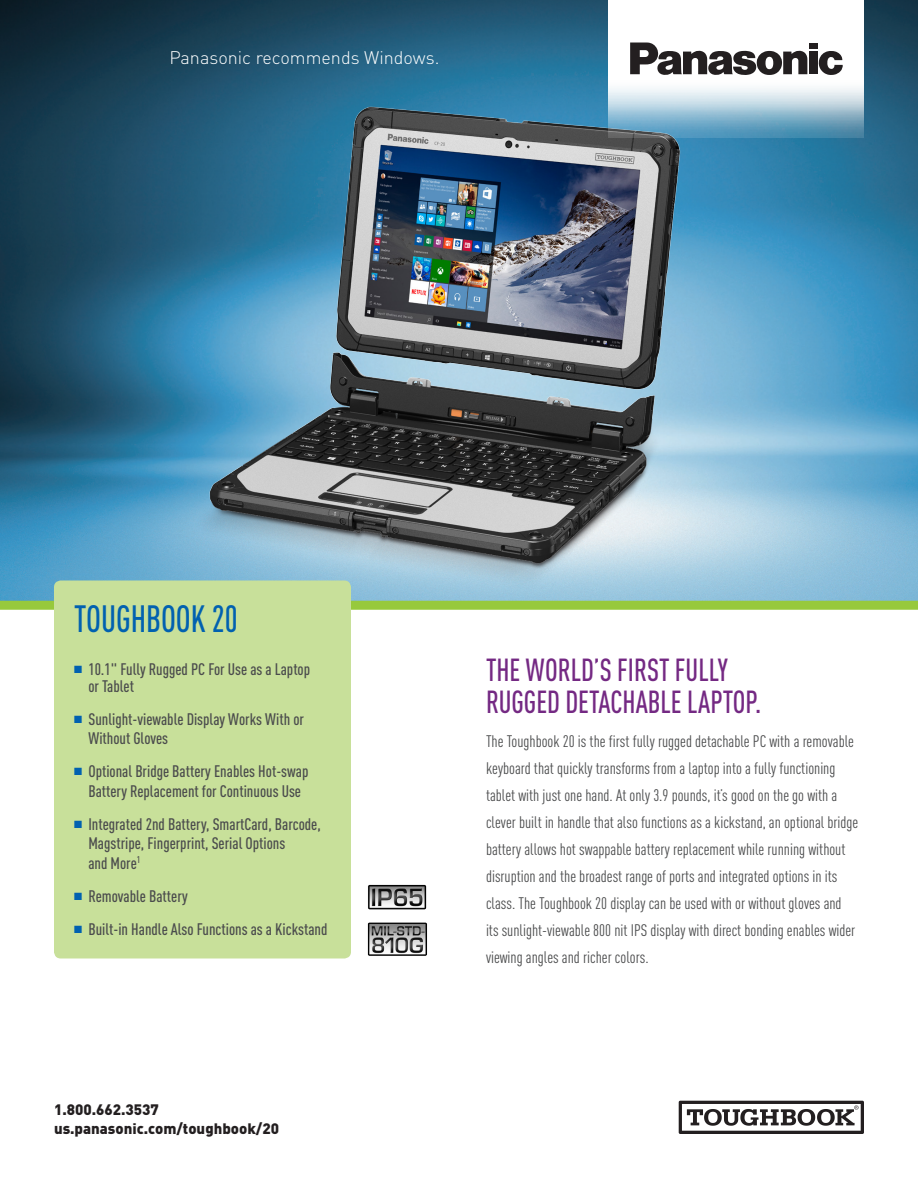
<style>
.page{position:relative;width:918px;height:1188px;background:#fff}
.page>*{position:absolute;margin:0;border:0;box-sizing:border-box;transform-origin:0 0}
.t1{font:500 37.5px "DIN Cond";color:#0161b0;scale:.9 1}
.t2{font:500 31.5px/32.2px "DIN Cond";color:#742983;scale:.91 1}
.t3{font:300 18px "DIN";color:#fff}
.t4{font:16.5px/27px "DIN Cond";color:#4b4c4d}
.t5{font:500 16.5px/19.5px "DIN Cond";color:#4b4c4d}
.t6{font:900 15px/19.5px "DIN";color:#231f20}
.s1{color:#0161b0}
</style>
<div class="page">
<img style="left:0;top:0;width:918px;height:601px">
<div style="left:0;top:601px;width:918px;height:9px;background:#97c93c"></div>
<svg style="left:679px;top:1101px;width:185px;height:33px"></svg>
<img style="left:136px;top:106px;width:650px;height:487px">
<svg style="left:609px;top:0;width:255px;height:138px"></svg>
<svg style="left:819px;top:51px;width:24px;height:24px"></svg>
<div style="left:809px;top:43px;width:9px;height:5px;background:#231f20"></div>
<div style="left:809px;top:52px;width:9px;height:22px;background:#231f20"></div>
<svg style="left:630px;top:43px;width:177px;height:32px"></svg>
<div style="left:54px;top:580px;width:297px;height:378px;background:#c8e09a;border-radius:7px"></div>
<img style="left:368px;top:884px;width:59px;height:26px">
<img style="left:367px;top:922px;width:60px;height:34px">
<p class="t3" style="left:169px;top:46px;width:272px">Panasonic recommends Windows.</p>
<p class="t1" style="left:74px;top:596px;width:183px">TOUGHBOOK 20</p>
<p class="t5" style="left:88px;top:661px;width:223px;line-height:16.5px;text-indent:-14px"><span class="s1">■</span> 10.1" Fully Rugged PC For Use as a Laptop or Tablet</p>
<p class="t5" style="left:88px;top:709px;width:217px;text-indent:-14px"><span class="s1">■</span> Sunlight-viewable Display Works With or<br>Without Gloves</p>
<p class="t5" style="left:74px;top:761px;width:236px;text-align:center"><span class="s1">■</span> Optional Bridge Battery Enables Hot-swap<br>Battery Replacement for Continuous Use</p>
<p class="t5" style="left:88px;top:814px;width:234px;text-indent:-14px"><span class="s1">■</span> Integrated 2nd Battery, SmartCard, Barcode,<br>Magstripe, Fingerprint, Serial Options<br>and More<sup>1</sup></p>
<p class="t5" style="left:74px;top:886px;width:115px"><span class="s1">■</span> Removable Battery</p>
<p class="t5" style="left:74px;top:919px;width:255px"><span class="s1">■</span> Built-in Handle Also Functions as a Kickstand</p>
<p class="t6" style="left:54px;top:1099px;width:227px">1.800.662.3537 us.panasonic.com/toughbook/20</p>
<p class="t2" style="left:486px;top:653px;width:304px">THE WORLD’S FIRST FULLY<br>RUGGED DETACHABLE LAPTOP.</p>
<p class="t4" style="left:486px;top:727px;width:374px">The Toughbook 20 is the first fully rugged detachable PC with a removable keyboard that quickly transforms from a laptop into a fully functioning tablet with just one hand. At only 3.9 pounds, it’s good on the go with a clever built in handle that also functions as a kickstand, an optional bridge battery allows hot swappable battery replacement while running without disruption and the broadest range of ports and integrated options in its class. The Toughbook 20 display can be used with or without gloves and its sunlight-viewable 800 nit IPS display with direct bonding enables wider viewing angles and richer colors.</p>
</div>
